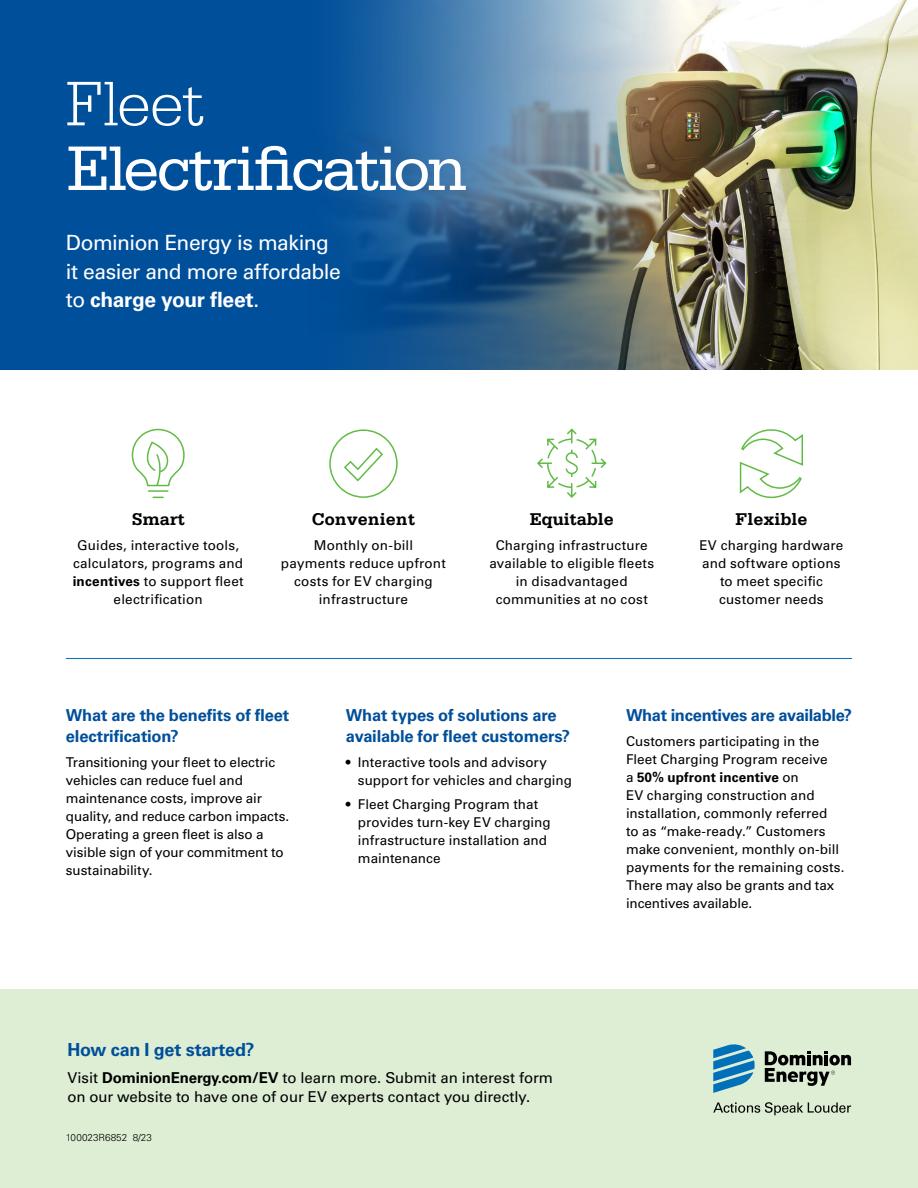
<style>
.page{position:relative;width:918px;height:1188px;background:#fff}
.page>*{position:absolute;margin:0;border:0;box-sizing:border-box;transform-origin:0 0}
.t1{font:66.45px/64.7px "Serifa Std";letter-spacing:-.035em;color:#fff}
.t2{font:21px/28.5px "Univers LT Std";letter-spacing:-.025em;color:#fff}
.t3{font:700 18px "Serifa Std";color:#000}
.t4{font:700 18px "Univers LT Std";letter-spacing:-.015em;color:#004f9a}
.t5{font:700 16.5px/21px "Univers LT Std";letter-spacing:-.01em;color:#004f9a}
.t6{font:15px/19.5px "Univers LT Std";letter-spacing:-.005em;color:#000}
.t7{font:13.5px/18px "Univers LT Std";letter-spacing:.005em;color:#000}
.t8{font:300 9.9px "Univers LT Std";color:#000}
.s1{font-weight:300}
.s2{font-weight:700}
</style>
<div class="page">
<div style="left:0;top:989px;width:918px;height:199px;background:#deeed4"></div>
<div style="left:0;top:0;width:918px;height:369px;background:#004f9a"></div>
<img style="left:342px;top:0;width:576px;height:369px">
<svg style="left:713px;top:1044px;width:42px;height:49px"></svg>
<svg style="left:765px;top:1051px;width:86px;height:35px"></svg>
<svg style="left:713px;top:1102px;width:138px;height:13px"></svg>
<svg style="left:131px;top:428px;width:54px;height:70px"></svg>
<svg style="left:739px;top:429px;width:64px;height:69px"></svg>
<svg style="left:537px;top:428px;width:70px;height:70px"></svg>
<svg style="left:329px;top:429px;width:69px;height:69px"></svg>
<hr style="left:66px;top:658px;width:786px;height:1px;background:#0070b9">
<p class="t1" style="left:66px;top:72px;width:402px"><span class="s1">Fleet<br></span>Electrification</p>
<p class="t2" style="left:66px;top:229px;width:276px">Dominion Energy is making it easier and more affordable to <span class="s2">charge your fleet</span>.</p>
<p class="t3" style="left:132px;top:509px;width:55px">Smart</p>
<p class="t7" style="left:73px;top:536px;width:173px;text-align:center">Guides, interactive tools, calculators, programs and <span class="s2">incentives</span> to support fleet electrification</p>
<p class="t3" style="left:312px;top:509px;width:105px">Convenient</p>
<p class="t7" style="left:281px;top:536px;width:166px;text-align:center">Monthly on-bill payments reduce upfront costs for EV charging infrastructure</p>
<p class="t3" style="left:530px;top:509px;width:86px">Equitable</p>
<p class="t7" style="left:489px;top:536px;width:166px;text-align:center">Charging infrastructure available to eligible fleets in disadvantaged communities at no cost</p>
<p class="t3" style="left:735px;top:509px;width:74px">Flexible</p>
<p class="t7" style="left:699px;top:536px;width:146px;text-align:center">EV charging hardware and software options to meet specific customer needs</p>
<p class="t5" style="left:66px;top:705px;width:225px">What are the benefits of fleet electrification?</p>
<p class="t7" style="left:66px;top:753px;width:225px">Transitioning your fleet to electric vehicles can reduce fuel and maintenance costs, improve air quality, and reduce carbon impacts.<br>Operating a green fleet is also a visible sign of your commitment to sustainability.</p>
<p class="t5" style="left:346px;top:705px;width:226px">What types of solutions are available for fleet customers?</p>
<p class="t7" style="left:358px;top:753px;width:216px;text-indent:-12px">• Interactive tools and advisory support for vehicles and charging</p>
<p class="t7" style="left:358px;top:796px;width:194px;text-indent:-12px">• Fleet Charging Program that provides turn-key EV charging infrastructure installation and maintenance</p>
<p class="t4" style="left:67px;top:1039px;width:189px">How can I get started?</p>
<p class="t6" style="left:67px;top:1068px;width:487px">Visit <span class="s2">DominionEnergy.com/EV</span> to learn more. Submit an interest form on our website to have one of our EV experts contact you directly.</p>
<p class="t8" style="left:66px;top:1132px;width:88px">100023R6852 8/23</p>
<p class="t5" style="left:626px;top:705px;width:228px">What incentives are available?</p>
<p class="t7" style="left:626px;top:732px;width:220px">Customers participating in the<br>Fleet Charging Program receive<br>a <span class="s2">50% upfront incentive</span> on<br>EV charging construction and installation, commonly referred<br>to as “make-ready.” Customers make convenient, monthly on-bill payments for the remaining costs.<br>There may also be grants and tax incentives available.</p>
</div>
